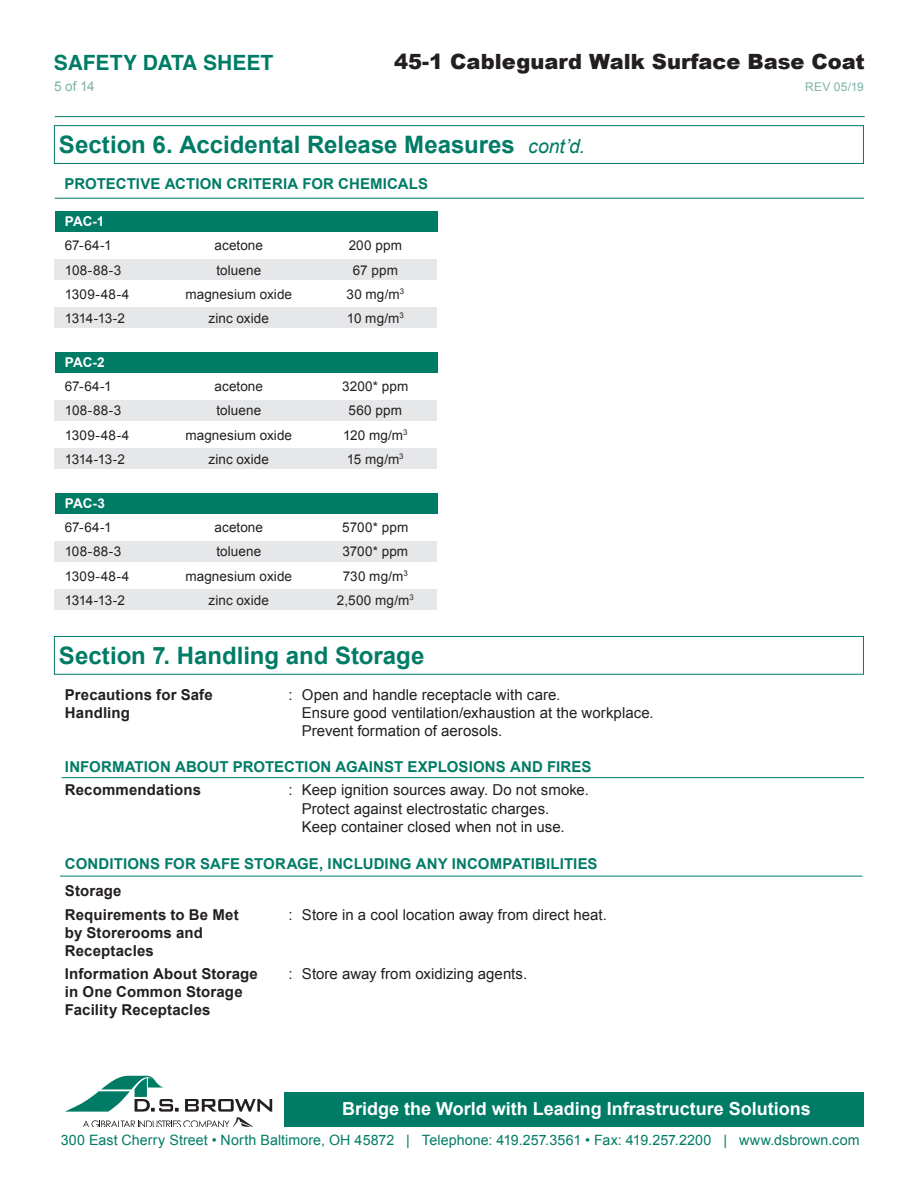
<style>
.page{position:relative;width:918px;height:1188px;background:#fff}
.page>*{position:absolute;margin:0;border:0;box-sizing:border-box;transform-origin:0 0}
.t1{font:700 24px "Arial";color:#007c66}
.t2{font:900 21px "Arial";color:#231f20}
.t3{font:700 21px "Helvetica";letter-spacing:-.005em;color:#007c66}
.t4{font:700 18px "Arial";color:#fff}
.t5{font:15px/18.6px "Arial";letter-spacing:.005em;color:#231f20}
.t6{font:700 15px/18px "Arial";letter-spacing:.01em;color:#231f20}
.t7{font:700 15px "Arial";letter-spacing:.005em;color:#007c66}
.t8{font:14.25px "Arial";letter-spacing:.005em;color:#007c66}
.t9{font:13.5px "Arial";letter-spacing:.005em;color:#231f20}
.t10{font:700 13.5px "Arial";letter-spacing:-.03em;color:#fff}
.t11{font:13.5px "Arial";color:#7bb2a7}
.t12{font:12px "Arial";letter-spacing:.02em;color:#7bb2a7}
.s1{font-weight:400;font-style:italic;font-size:19.5px}
</style>
<div class="page">
<div style="left:285px;top:1092px;width:579px;height:35px;background:#007c66"></div>
<hr style="left:55px;top:116px;width:810px;height:1px;background:#007c66">
<svg style="left:65px;top:1076px;width:207px;height:51px"></svg>
<div style="left:54px;top:125px;width:810px;height:39px;border:1px solid #007c66"></div>
<svg style="left:63px;top:162px;width:368px;height:36px"></svg>
<hr style="left:55px;top:198px;width:809px;height:1px;background:#007c66">
<div style="left:55px;top:260px;width:382px;height:20px;background:#e6e7e9"></div>
<div style="left:55px;top:211px;width:382px;height:21px;background:#007c66"></div>
<div style="left:54px;top:308px;width:383px;height:20px;background:#e6e7e9"></div>
<div style="left:55px;top:400px;width:382px;height:21px;background:#e6e7e9"></div>
<div style="left:55px;top:352px;width:382px;height:21px;background:#007c66"></div>
<div style="left:54px;top:448px;width:383px;height:21px;background:#e6e7e9"></div>
<div style="left:55px;top:542px;width:382px;height:20px;background:#e6e7e9"></div>
<div style="left:55px;top:493px;width:382px;height:21px;background:#007c66"></div>
<div style="left:54px;top:590px;width:383px;height:20px;background:#e6e7e9"></div>
<div style="left:54px;top:636px;width:810px;height:39px;border:1px solid #007c66"></div>
<hr style="left:62px;top:777px;width:802px;height:1px;background:#007c66">
<hr style="left:60px;top:876px;width:803px;height:1px;background:#007c66">
<h2 class="t3" style="left:54px;top:45px;width:221px">SAFETY DATA SHEET</h2>
<h2 class="t2" style="left:394px;top:46px;width:472px">45-1 Cableguard Walk Surface Base Coat</h2>
<p class="t12" style="left:805px;top:79px;width:60px">REV 05/19</p>
<p class="t11" style="left:54px;top:77px;width:42px">5 of 14</p>
<h1 class="t1" style="left:59px;top:129px;width:528px">Section 6. Accidental Release Measures <span class="s1">cont’d.</span></h1>
<p class="t7" style="left:65px;top:174px;width:365px">PROTECTIVE ACTION CRITERIA FOR CHEMICALS</p>
<p class="t10" style="left:65px;top:213px;width:41px">PAC-1</p>
<p class="t9" style="left:65px;top:237px;width:48px">67-64-1</p>
<p class="t9" style="left:215px;top:237px;width:50px">acetone</p>
<p class="t9" style="left:349px;top:237px;width:55px">200 ppm</p>
<p class="t9" style="left:65px;top:261px;width:58px">108-88-3</p>
<p class="t9" style="left:216px;top:261px;width:46px">toluene</p>
<p class="t9" style="left:353px;top:261px;width:47px">67 ppm</p>
<p class="t9" style="left:65px;top:285px;width:66px">1309-48-4</p>
<p class="t9" style="left:185px;top:285px;width:108px">magnesium oxide</p>
<p class="t9" style="left:347px;top:285px;width:59px">30 mg/m<sup>3</sup></p>
<p class="t9" style="left:65px;top:309px;width:62px">1314-13-2</p>
<p class="t9" style="left:209px;top:309px;width:62px">zinc oxide</p>
<p class="t9" style="left:347px;top:309px;width:58px">10 mg/m<sup>3</sup></p>
<p class="t10" style="left:65px;top:353px;width:41px">PAC-2</p>
<p class="t9" style="left:65px;top:378px;width:48px">67-64-1</p>
<p class="t9" style="left:215px;top:378px;width:50px">acetone</p>
<p class="t9" style="left:342px;top:378px;width:68px">3200* ppm</p>
<p class="t9" style="left:65px;top:402px;width:58px">108-88-3</p>
<p class="t9" style="left:216px;top:402px;width:46px">toluene</p>
<p class="t9" style="left:349px;top:402px;width:55px">560 ppm</p>
<p class="t9" style="left:65px;top:426px;width:66px">1309-48-4</p>
<p class="t9" style="left:185px;top:426px;width:108px">magnesium oxide</p>
<p class="t9" style="left:343px;top:426px;width:66px">120 mg/m<sup>3</sup></p>
<p class="t9" style="left:65px;top:450px;width:62px">1314-13-2</p>
<p class="t9" style="left:209px;top:450px;width:62px">zinc oxide</p>
<p class="t9" style="left:347px;top:450px;width:58px">15 mg/m<sup>3</sup></p>
<p class="t10" style="left:65px;top:494px;width:42px">PAC-3</p>
<p class="t9" style="left:65px;top:519px;width:48px">67-64-1</p>
<p class="t9" style="left:215px;top:519px;width:50px">acetone</p>
<p class="t9" style="left:342px;top:519px;width:67px">5700* ppm</p>
<p class="t9" style="left:65px;top:543px;width:58px">108-88-3</p>
<p class="t9" style="left:216px;top:543px;width:46px">toluene</p>
<p class="t9" style="left:342px;top:543px;width:67px">3700* ppm</p>
<p class="t9" style="left:65px;top:567px;width:66px">1309-48-4</p>
<p class="t9" style="left:185px;top:567px;width:108px">magnesium oxide</p>
<p class="t9" style="left:343px;top:567px;width:67px">730 mg/m<sup>3</sup></p>
<p class="t9" style="left:65px;top:591px;width:62px">1314-13-2</p>
<p class="t9" style="left:209px;top:591px;width:62px">zinc oxide</p>
<p class="t9" style="left:337px;top:591px;width:78px">2,500 mg/m<sup>3</sup></p>
<h1 class="t1" style="left:59px;top:640px;width:367px">Section 7. Handling and Storage</h1>
<p class="t6" style="left:65px;top:686px;width:149px">Precautions for Safe</p>
<p class="t5" style="left:288px;top:686px;width:273px">: Open and handle receptacle with care.</p>
<p class="t6" style="left:65px;top:704px;width:66px">Handling</p>
<p class="t5" style="left:302px;top:704px;width:353px;line-height:18px">Ensure good ventilation/exhaustion at the workplace.<br>Prevent formation of aerosols.</p>
<p class="t7" style="left:65px;top:757px;width:528px">INFORMATION ABOUT PROTECTION AGAINST EXPLOSIONS AND FIRES</p>
<p class="t6" style="left:65px;top:781px;width:138px">Recommendations</p>
<p class="t5" style="left:302px;top:781px;width:289px;text-indent:-13px">: Keep ignition sources away. Do not smoke.<br>Protect against electrostatic charges.<br>Keep container closed when not in use.</p>
<p class="t7" style="left:65px;top:854px;width:534px">CONDITIONS FOR SAFE STORAGE, INCLUDING ANY INCOMPATIBILITIES</p>
<p class="t6" style="left:65px;top:880px;width:175px;line-height:23.4px">Storage<br>Requirements to Be Met</p>
<p class="t5" style="left:288px;top:905px;width:320px">: Store in a cool location away from direct heat.</p>
<p class="t6" style="left:65px;top:924px;width:139px">by Storerooms and<br>Receptacles</p>
<p class="t6" style="left:65px;top:966px;width:195px">Information About Storage</p>
<p class="t5" style="left:288px;top:965px;width:240px">: Store away from oxidizing agents.</p>
<p class="t6" style="left:65px;top:984px;width:179px">in One Common Storage<br>Facility Receptacles</p>
<h3 class="t4" style="left:342px;top:1097px;width:470px">Bridge the World with Leading Infrastructure Solutions</h3>
<p class="t8" style="left:61px;top:1131px;width:800px">300 East Cherry Street • North Baltimore, OH 45872 | Telephone: 419.257.3561 • Fax: 419.257.2200 | www.dsbrown.com</p>
</div>
